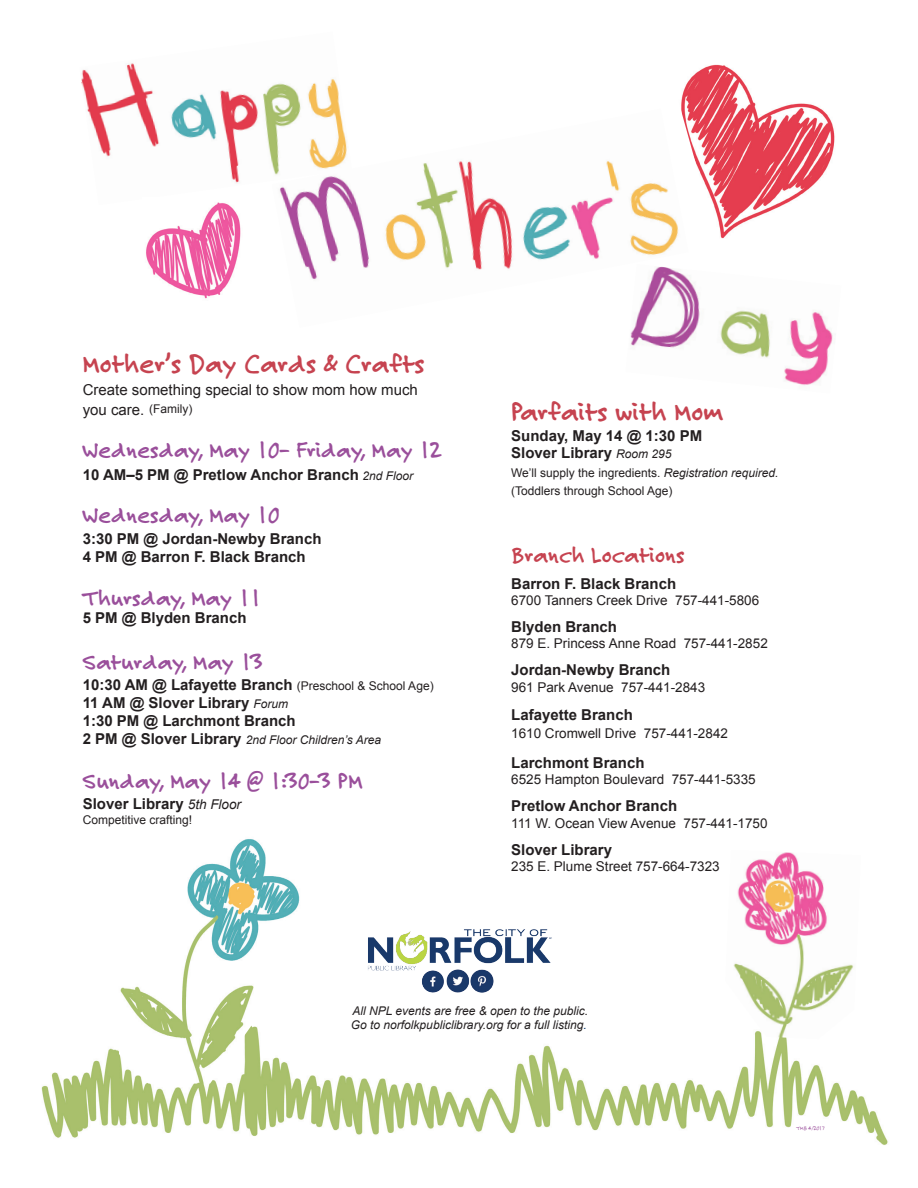
<style>
.page{position:relative;width:918px;height:1188px;background:#fff}
.page>*{position:absolute;margin:0;border:0;box-sizing:border-box;transform-origin:0 0}
.t1{font:700 28.5px "Felt Tip Roman";color:#c64350}
.t2{font:700 24px "Felt Tip Roman";color:#9a4f9b}
.t3{font:700 24px "Felt Tip Roman";color:#c64350}
.t4{font:700 15px/18px "Arial";color:#231f20}
.t5{font:15px/19.8px "Arial";color:#231f20}
.t6{font:13.5px "Arial";color:#231f20}
.t7{font:italic 12px/14.4px "Arial";color:#231f20}
.t8{font:12px/18px "Arial";color:#231f20}
.t9{font:6px "Felt Tip Roman";color:#9a4f9b}
.s1{font-size:12px}
.s2{font-weight:400;font-style:italic;font-size:12px}
.s3{font-weight:400;font-size:12px}
.s4{font-weight:700;font-style:normal;font-size:15px}
.s5{font-weight:400;font-style:italic;font-size:13.5px}
.s6{font-style:italic}
.s7{color:#00356b}
</style>
<div class="page">
<img style="left:41px;top:1039px;width:847px;height:106px">
<img style="left:733px;top:852px;width:121px;height:187px">
<img style="left:630px;top:280px;width:203px;height:106px">
<img style="left:81px;top:63px;width:259px;height:120px">
<img style="left:272px;top:109px;width:417px;height:219px">
<img style="left:146px;top:202px;width:95px;height:97px">
<img style="left:668px;top:64px;width:167px;height:175px">
<img style="left:368px;top:929px;width:184px;height:43px">
<img style="left:422px;top:970px;width:23px;height:23px;border-radius:12px">
<img style="left:470px;top:969px;width:24px;height:24px;border-radius:12px">
<img style="left:445px;top:969px;width:24px;height:24px">
<img style="left:119px;top:839px;width:186px;height:245px">
<h1 class="t1" style="left:83px;top:345px;width:344px">Mother’s Day Cards &amp; Crafts</h1>
<p class="t5" style="left:83px;top:380px;width:337px">Create something special to show mom how much you care. <span class="s1">(Family)</span></p>
<h2 class="t2" style="left:83px;top:434px;width:361px">Wednesday, May 10– Friday, May 12</h2>
<p class="t4" style="left:83px;top:466px;width:332px">10 AM–5 PM @ Pretlow Anchor Branch <span class="s2">2nd Floor</span></p>
<h2 class="t2" style="left:83px;top:499px;width:198px">Wednesday, May 10</h2>
<p class="t4" style="left:83px;top:531px;width:240px">3:30 PM @ Jordan-Newby Branch<br>4 PM @ Barron F. Black Branch</p>
<h2 class="t2" style="left:83px;top:582px;width:180px">Thursday, May 11</h2>
<p class="t4" style="left:83px;top:609px;width:165px">5 PM @ Blyden Branch</p>
<h2 class="t2" style="left:83px;top:646px;width:182px">Saturday, May 13</h2>
<p class="t4" style="left:83px;top:677px;width:352px">10:30 AM @ Lafayette Branch <span class="s3">(Preschool &amp; School Age)<br></span>11 AM @ Slover Library <span class="s2">Forum<br></span>1:30 PM @ Larchmont Branch</p>
<p class="t7" style="left:83px;top:733px;width:300px"><span class="s4">2 PM @ Slover Library</span> 2nd Floor Children’s Area</p>
<h2 class="t2" style="left:83px;top:765px;width:282px">Sunday, May 14 @ 1:30–3 PM</h2>
<p class="t4" style="left:83px;top:795px;width:160px">Slover Library <span class="s5">5th Floor</span></p>
<p class="t8" style="left:83px;top:811px;width:111px">Competitive crafting!</p>
<h1 class="t1" style="left:511px;top:393px;width:213px">Parfaits with Mom</h1>
<p class="t4" style="left:511px;top:428px;width:193px;line-height:16.5px">Sunday, May 14 @ 1:30 PM<br>Slover Library <span class="s2">Room 295</span></p>
<p class="t8" style="left:511px;top:463px;width:269px">We’ll supply the ingredients. <span class="s6">Registration required. </span>(Toddlers through School Age)</p>
<h2 class="t3" style="left:511px;top:539px;width:175px">Branch Locations</h2>
<p class="t4" style="left:511px;top:575px;width:167px">Barron F. Black Branch</p>
<p class="t6" style="left:511px;top:591px;width:250px">6700 Tanners Creek Drive 757-441-5806</p>
<p class="t4" style="left:511px;top:618px;width:107px">Blyden Branch</p>
<p class="t6" style="left:511px;top:635px;width:258px">879 E. Princess Anne Road 757-441-2852</p>
<p class="t4" style="left:511px;top:661px;width:161px">Jordan-Newby Branch</p>
<p class="t6" style="left:511px;top:678px;width:196px">961 Park Avenue 757-441-2843</p>
<p class="t4" style="left:511px;top:706px;width:123px">Lafayette Branch</p>
<p class="t6" style="left:511px;top:725px;width:218px">1610 Cromwell Drive 757-441-2842</p>
<p class="t4" style="left:511px;top:754px;width:135px">Larchmont Branch</p>
<p class="t6" style="left:511px;top:771px;width:246px">6525 Hampton Boulevard 757-441-5335</p>
<p class="t4" style="left:511px;top:798px;width:168px">Pretlow Anchor Branch</p>
<p class="t6" style="left:511px;top:814px;width:258px">111 W. Ocean View Avenue 757-441-1750</p>
<p class="t4" style="left:511px;top:841px;width:102px">Slover Library</p>
<p class="t6" style="left:511px;top:858px;width:210px">235 E. Plume Street 757-664-7323</p>
<p class="t7" style="left:351px;top:1004px;width:239px">All NPL events are free &amp; open to the public.<br>Go to norfolkpubliclibrary.org for a full listing<span class="s7">.</span></p>
<p class="t9" style="left:796px;top:1125px;width:30px">TMB 4/2017</p>
</div>
